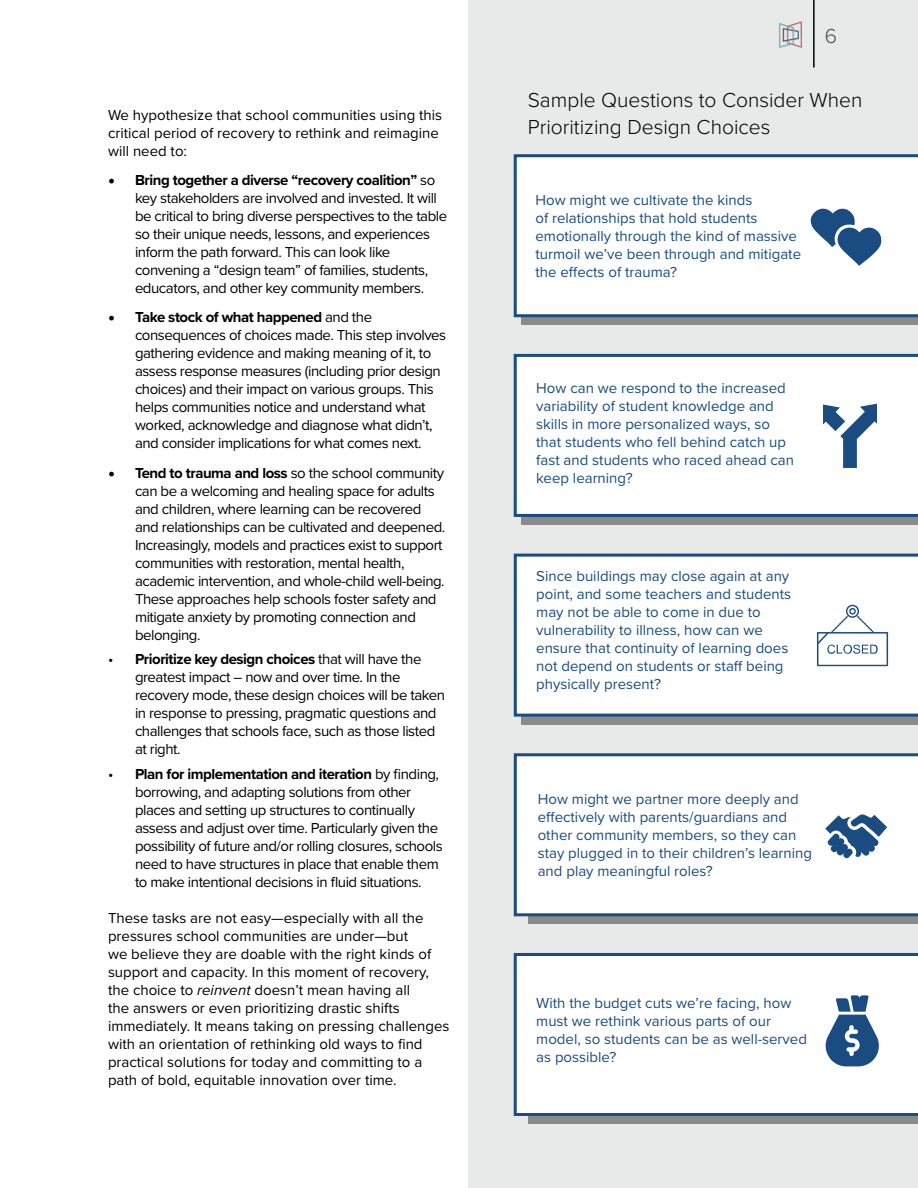
<style>
.page{position:relative;width:918px;height:1188px;background:#fff}
.page>*{position:absolute;margin:0;border:0;box-sizing:border-box;transform-origin:0 0}
.t1{font:300 21px/27px "Proxima Nova";color:#000}
.t2{font:300 21px "Proxima Nova";color:#4d4d4f}
.t3{font:15px/18px "Proxima Nova";letter-spacing:-.03em;color:#000}
.t4{font:15px/18px "Proxima Nova";color:#1a4c81}
.t5{font:15px/18px "Proxima Nova";color:#000}
.s1{font-family:"Minion Pro";font-size:18px}
.s2{font-weight:700}
.s3{font-style:italic}
</style>
<div class="page">
<div style="left:468px;top:0;width:450px;height:1188px;background:#e8e9e9"></div>
<svg style="left:522px;top:317px;width:396px;height:8px;fill:#8b8b8c"></svg>
<div style="left:522px;top:364px;width:396px;height:160px;background:#8b8b8c"></div>
<div style="left:522px;top:564px;width:396px;height:160px;background:#8b8b8c"></div>
<svg style="left:528px;top:916px;width:390px;height:8px;fill:#8b8b8c"></svg>
<div style="left:528px;top:963px;width:390px;height:160px;background:#8b8b8c"></div>
<img style="left:779px;top:21px;width:23px;height:27px">
<hr style="left:813px;top:0;width:2px;height:68px;background:#000">
<svg style="left:514px;top:154px;width:404px;height:163px"></svg>
<div style="left:535px;top:193px;width:278px;height:89px;background:#fff"></div>
<svg style="left:514px;top:354px;width:404px;height:163px"></svg>
<div style="left:536px;top:381px;width:264px;height:108px;background:#fff"></div>
<svg style="left:514px;top:554px;width:404px;height:163px"></svg>
<div style="left:536px;top:570px;width:276px;height:130px;background:#fff"></div>
<svg style="left:514px;top:753px;width:404px;height:163px"></svg>
<div style="left:538px;top:792px;width:275px;height:97px;background:#fff"></div>
<svg style="left:514px;top:953px;width:404px;height:163px"></svg>
<div style="left:536px;top:996px;width:276px;height:76px;background:#fff"></div>
<svg style="left:825px;top:814px;width:62px;height:44px"></svg>
<svg style="left:823px;top:403px;width:54px;height:65px"></svg>
<svg style="left:811px;top:209px;width:70px;height:57px"></svg>
<svg style="left:824px;top:995px;width:57px;height:71px"></svg>
<svg style="left:817px;top:605px;width:71px;height:61px"></svg>
<p class="t5" style="left:108px;top:105px;width:336px">We hypothesize that school communities using this critical period of recovery to rethink and reimagine will need to:</p>
<p class="t3" style="left:135px;top:170px;width:314px;text-indent:-27px"><span class="s1">•</span> <span class="s2">Bring together a diverse “recovery coalition”</span> so key stakeholders are involved and invested. It will be critical to bring diverse perspectives to the table so their unique needs, lessons, and experiences inform the path forward. This can look like convening a “design team” of families, students, educators, and other key community members.</p>
<p class="t3" style="left:135px;top:308px;width:313px;text-indent:-27px"><span class="s1">•</span> <span class="s2">Take stock of what happened</span> and the consequences of choices made. This step involves gathering evidence and making meaning of it, to assess response measures (including prior design choices) and their impact on various groups. This helps communities notice and understand what worked, acknowledge and diagnose what didn’t, and consider implications for what comes next.</p>
<p class="t3" style="left:135px;top:463px;width:312px;text-indent:-27px"><span class="s1">•</span> <span class="s2">Tend to trauma and loss</span> so the school community can be a welcoming and healing space for adults and children, where learning can be recovered and relationships can be cultivated and deepened.<br>Increasingly, models and practices exist to support communities with restoration, mental health, academic intervention, and whole-child well-being.<br>These approaches help schools foster safety and mitigate anxiety by promoting connection and belonging.</p>
<p class="t3" style="left:135px;top:650px;width:312px;text-indent:-27px">• <span class="s2">Prioritize key design choices</span> that will have the greatest impact – now and over time. In the recovery mode, these design choices will be taken in response to pressing, pragmatic questions and challenges that schools face, such as those listed at right.</p>
<p class="t3" style="left:135px;top:764px;width:309px;text-indent:-27px">• <span class="s2">Plan for implementation and iteration</span> by finding, borrowing, and adapting solutions from other places and setting up structures to continually assess and adjust over time. Particularly given the possibility of future and/or rolling closures, schools need to have structures in place that enable them to make intentional decisions in fluid situations.</p>
<p class="t5" style="left:108px;top:908px;width:343px">These tasks are not easy—especially with all the pressures school communities are under—but<br>we believe they are doable with the right kinds of support and capacity. In this moment of recovery, the choice to <span class="s3">reinvent</span> doesn’t mean having all<br>the answers or even prioritizing drastic shifts immediately. It means taking on pressing challenges with an orientation of rethinking old ways to find practical solutions for today and committing to a path of bold, equitable innovation over time.</p>
<h1 class="t2" style="left:825px;top:20px;width:14px">6</h1>
<h1 class="t1" style="left:528px;top:85px;width:336px">Sample Questions to Consider When<br>Prioritizing Design Choices</h1>
<p class="t4" style="left:535px;top:191px;width:267px">How might we cultivate the kinds<br>of relationships that hold students emotionally through the kind of massive turmoil we’ve been through and mitigate the effects of trauma?</p>
<p class="t4" style="left:536px;top:378px;width:259px">How can we respond to the increased variability of student knowledge and skills in more personalized ways, so that students who fell behind catch up fast and students who raced ahead can keep learning?</p>
<p class="t4" style="left:536px;top:567px;width:256px">Since buildings may close again at any point, and some teachers and students may not be able to come in due to vulnerability to illness, how can we ensure that continuity of learning does not depend on students or staff being physically present?</p>
<p class="t4" style="left:538px;top:789px;width:276px">How might we partner more deeply and effectively with parents/guardians and other community members, so they can stay plugged in to their children’s learning and play meaningful roles?</p>
<p class="t4" style="left:536px;top:994px;width:272px">With the budget cuts we’re facing, how must we rethink various parts of our model, so students can be as well-served as possible?</p>
</div>
